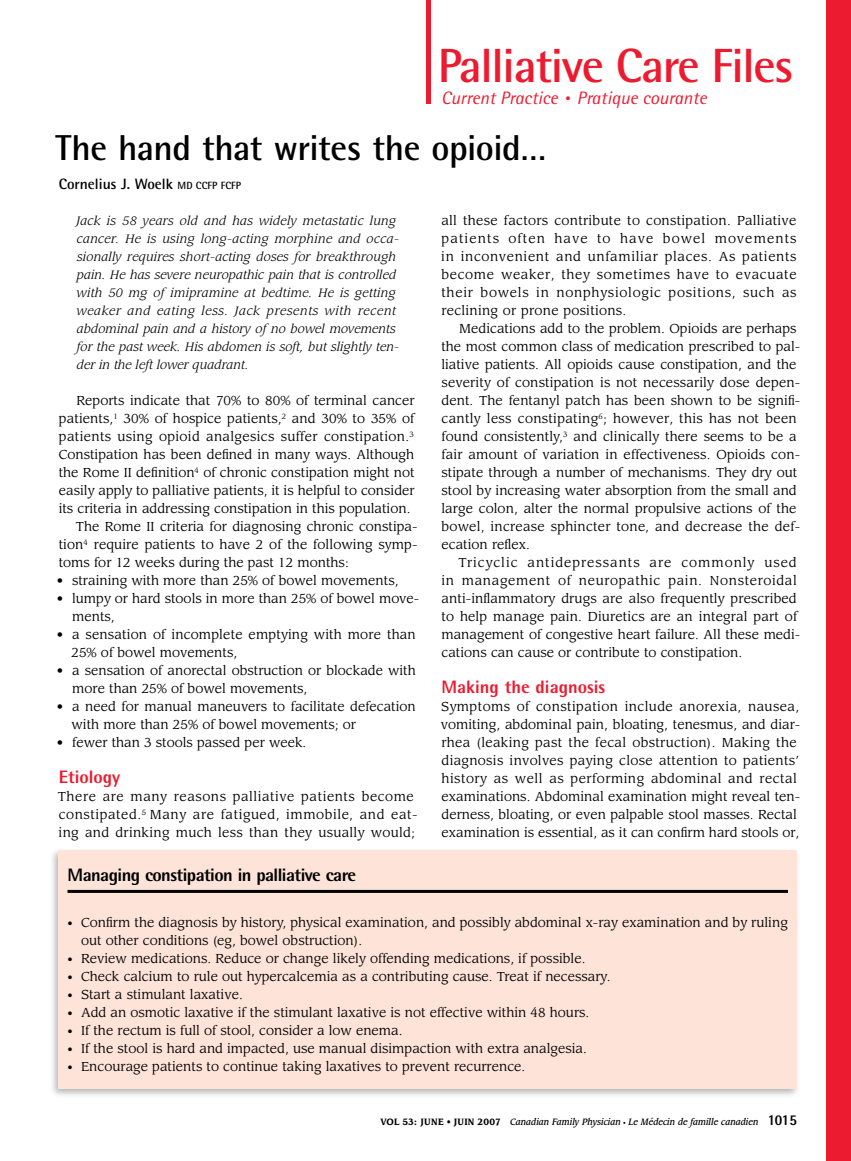
<style>
.page{position:relative;width:851px;height:1161px;background:#fff}
.page>*{position:absolute;margin:0;border:0;box-sizing:border-box;transform-origin:0 0}
.t1{font:700 48px "Rotis Semi Sans Std";letter-spacing:-.03em;color:#ed1b2f}
.t2{font:700 36px "Rotis Semi Sans Std";letter-spacing:-.015em;color:#000}
.t3{font:800 18px "Rotis Semi Sans Std";letter-spacing:-.03em;color:#000}
.t4{font:italic 18px "Rotis Semi Sans Std";color:#ed1b2f}
.t5{font:800 18px "Rotis Semi Sans Std";color:#ed1b2f}
.t6{font:700 15px "Rotis Semi Sans Std";color:#000}
.t7{font:12.75px/18px "Leawood Std";color:#000}
.t8{font:12.75px/18px "Leawood Std";letter-spacing:.04em;color:#000}
.t9{font:12.75px "Leawood Std";letter-spacing:.025em;color:#000}
.t10{font:italic 12px/18px "Leawood Std";letter-spacing:.015em;color:#000}
.t11{font:italic 500 9px "Leawood Std";color:#000;scale:.9 1}
.s1{font-size:10.5px}
.s2{font-weight:700;font-style:normal}
.s3{font-style:normal;font-size:6px}
.s4{font-family:"Rotis Semi Sans Std";font-weight:800;font-style:normal;font-size:15px}
</style>
<div class="page">
<div style="left:826px;top:0;width:24px;height:1161px;background:#ed1b2f"></div>
<div style="left:426px;top:0;width:5px;height:104px;background:#ed1b2f"></div>
<div style="left:48px;top:846px;width:753px;height:254px;background:#000;opacity:.3"></div>
<div style="left:58px;top:850px;width:738px;height:239px;background:#fde3d8"></div>
<hr style="left:68px;top:890px;width:720px;height:3px;background:#000">
<h1 class="t1" style="left:438px;top:36px;width:357px">Palliative Care Files</h1>
<h3 class="t4" style="left:441px;top:87px;width:267px">Current Practice <span class="s1">•</span> Pratique courante</h3>
<h2 class="t2" style="left:56px;top:126px;width:492px">The hand that writes the opioid…</h2>
<p class="t6" style="left:59px;top:175px;width:184px">Cornelius J. Woelk <span class="s1">MD CCFP FCFP</span></p>
<p class="t10" style="left:76px;top:212px;width:324px">Jack is 58 years old and has widely metastatic lung cancer. He is using long-acting morphine and occa&shy;sionally requires short-acting doses for breakthrough pain. He has severe neuropathic pain that is controlled with 50 mg of imipramine at bedtime. He is getting weaker and eating less. Jack presents with recent abdominal pain and a history of no bowel movements for the past week. His abdomen is soft, but slightly ten&shy;der in the left lower quadrant.</p>
<p class="t7" style="left:77px;top:392px;width:339px">Reports indicate that 70% to 80% of terminal cancer</p>
<p class="t7" style="left:59px;top:410px;width:357px">patients,<sup>1</sup> 30% of hospice patients,<sup>2</sup> and 30% to 35% of</p>
<p class="t9" style="left:59px;top:429px;width:356px">patients using opioid analgesics suffer constipation.<sup>3</sup></p>
<p class="t7" style="left:59px;top:446px;width:357px">Constipation has been defined in many ways. Although</p>
<p class="t7" style="left:59px;top:464px;width:357px">the Rome II definition<sup>4</sup> of chronic constipation might not</p>
<p class="t7" style="left:59px;top:482px;width:357px">easily apply to palliative patients, it is helpful to consider</p>
<p class="t7" style="left:59px;top:500px;width:353px">its criteria in addressing constipation in this population.</p>
<p class="t7" style="left:76px;top:518px;width:343px">The Rome II criteria for diagnosing chronic constipa-</p>
<p class="t7" style="left:59px;top:536px;width:360px">tion<sup>4</sup> require patients to have 2 of the following symp-</p>
<p class="t7" style="left:59px;top:554px;width:291px">toms for 12 weeks during the past 12 months:</p>
<p class="t7" style="left:57px;top:572px;width:343px">• straining with more than 25% of bowel movements,</p>
<p class="t7" style="left:72px;top:590px;width:348px;text-indent:-15px">• lumpy or hard stools in more than 25% of bowel move&shy;ments,</p>
<p class="t7" style="left:72px;top:626px;width:346px;text-indent:-15px">• a sensation of incomplete emptying with more than<br>25% of bowel movements,</p>
<p class="t7" style="left:72px;top:662px;width:345px;text-indent:-15px">• a sensation of anorectal obstruction or blockade with more than 25% of bowel movements,</p>
<p class="t7" style="left:72px;top:698px;width:346px;text-indent:-15px">• a need for manual maneuvers to facilitate defecation with more than 25% of bowel movements; or</p>
<p class="t7" style="left:57px;top:734px;width:251px">• fewer than 3 stools passed per week.</p>
<h3 class="t5" style="left:59px;top:765px;width:63px">Etiology</h3>
<p class="t8" style="left:58px;top:788px;width:361px">There are many reasons palliative patients become constipated.<sup>5</sup> Many are fatigued, immobile, and eat&shy;ing and drinking much less than they usually would;</p>
<p class="t7" style="left:441px;top:212px;width:357px;text-align:justify">all these factors contribute to constipation. Palliative patients often have to have bowel movements in inconvenient and unfamiliar places. As patients become weaker, they sometimes have to evacuate their bowels in nonphysiologic positions, such as reclining or prone positions.</p>
<p class="t7" style="left:441px;top:320px;width:360px;text-indent:18px">Medications add to the problem. Opioids are perhaps the most common class of medication prescribed to pal&shy;liative patients. All opioids cause constipation, and the severity of constipation is not necessarily dose depen&shy;dent. The fentanyl patch has been shown to be signifi&shy;cantly less constipating<sup>6</sup>; however, this has not been found consistently,<sup>3</sup> and clinically there seems to be a fair amount of variation in effectiveness. Opioids con&shy;stipate through a number of mechanisms. They dry out stool by increasing water absorption from the small and large colon, alter the normal propulsive actions of the bowel, increase sphincter tone, and decrease the def&shy;ecation reflex.</p>
<p class="t7" style="left:441px;top:554px;width:360px;text-indent:17px">Tricyclic antidepressants are commonly used in management of neuropathic pain. Nonsteroidal anti-inflammatory drugs are also frequently prescribed to help manage pain. Diuretics are an integral part of management of congestive heart failure. All these medi&shy;cations can cause or contribute to constipation.</p>
<h3 class="t5" style="left:441px;top:675px;width:165px">Making the diagnosis</h3>
<p class="t7" style="left:441px;top:698px;width:361px">Symptoms of constipation include anorexia, nausea, vomiting, abdominal pain, bloating, tenesmus, and diar&shy;rhea (leaking past the fecal obstruction). Making the diagnosis involves paying close attention to patients’ history as well as performing abdominal and rectal examinations. Abdominal examination might reveal ten&shy;derness, bloating, or even palpable stool masses. Rectal examination is essential, as it can confirm hard stools or,</p>
<h3 class="t3" style="left:68px;top:863px;width:290px">Managing constipation in palliative care</h3>
<p class="t7" style="left:81px;top:914px;width:708px;text-indent:-13px"><span class="s1">•</span> Confirm the diagnosis by history, physical examination, and possibly abdominal x-ray examination and by ruling out other conditions (eg, bowel obstruction).</p>
<p class="t7" style="left:68px;top:950px;width:519px"><span class="s1">•</span> Review medications. Reduce or change likely offending medications, if possible.</p>
<p class="t7" style="left:68px;top:968px;width:544px"><span class="s1">•</span> Check calcium to rule out hypercalcemia as a contributing cause. Treat if necessary.</p>
<p class="t7" style="left:68px;top:986px;width:177px"><span class="s1">•</span> Start a stimulant laxative.</p>
<p class="t7" style="left:68px;top:1004px;width:523px"><span class="s1">•</span> Add an osmotic laxative if the stimulant laxative is not effective within 48 hours.</p>
<p class="t7" style="left:68px;top:1022px;width:336px"><span class="s1">•</span> If the rectum is full of stool, consider a low enema.</p>
<p class="t7" style="left:68px;top:1040px;width:521px"><span class="s1">•</span> If the stool is hard and impacted, use manual disimpaction with extra analgesia.</p>
<p class="t7" style="left:68px;top:1058px;width:459px"><span class="s1">•</span> Encourage patients to continue taking laxatives to prevent recurrence.</p>
<p class="t11" style="left:380px;top:1116px;width:464px"><span class="s2">VOL 53: JUNE • JUIN 2007</span> Canadian Family Physician <span class="s3">•</span> Le Médecin de famille canadien <span class="s4">1015</span></p>
</div>
